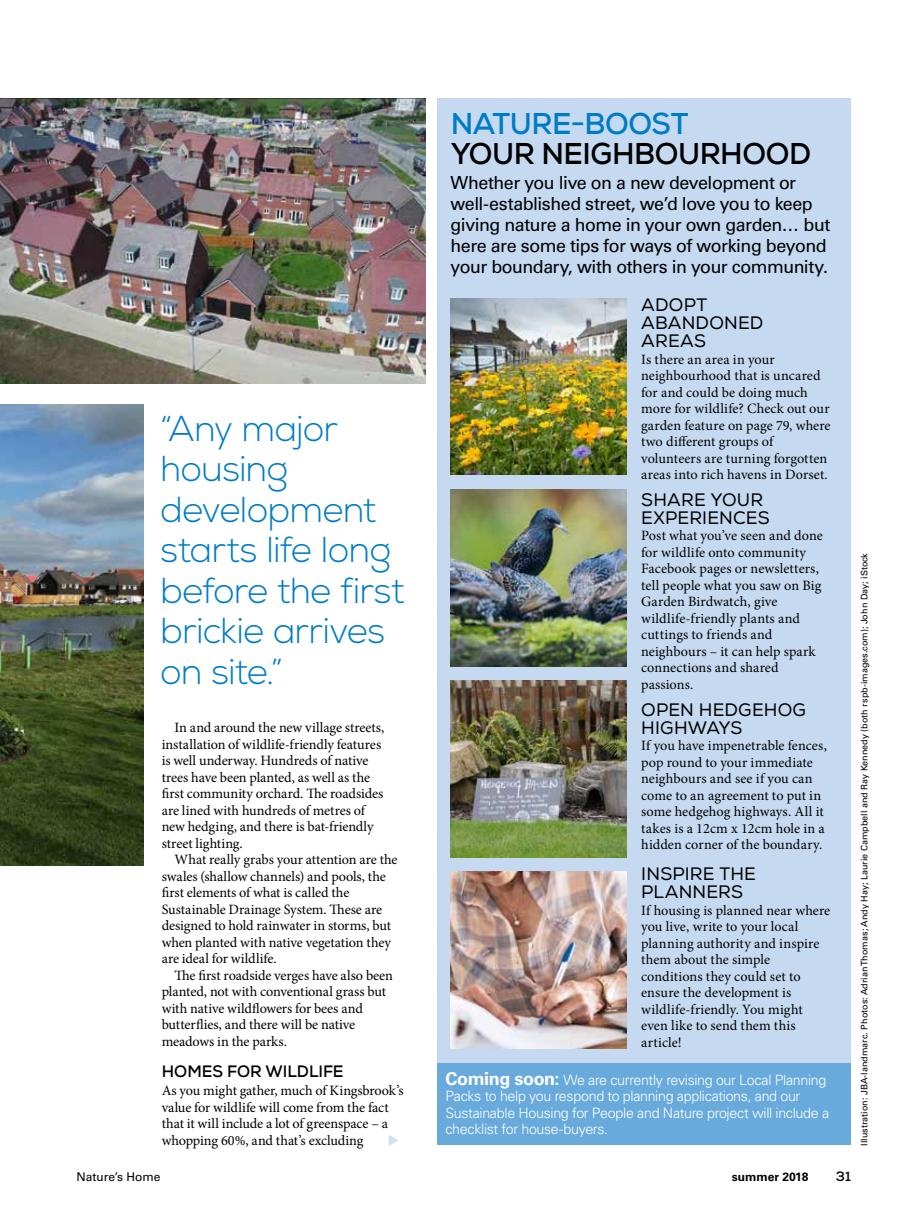
<style>
.page{position:relative;width:919px;height:1217px;background:#fff}
.page>*{position:absolute;margin:0;border:0;box-sizing:border-box;transform-origin:0 0}
.t1{font:300 36px/40.5px "Nexa";letter-spacing:-.025em;color:#007cc4}
.t2{font:700 30px "Nexa";letter-spacing:-.015em;color:#000}
.t3{font:700 30px "Nexa";letter-spacing:-.015em;color:#007cc4}
.t4{font:18px/21px "Univers LT Std";letter-spacing:-.03em;color:#000}
.t5{font:18px/18px "Nexa";letter-spacing:.01em;color:#000}
.t6{font:700 16.5px "Nexa";color:#000}
.t7{font:14.25px/16.5px "Minion Pro";color:#000}
.t8{font:300 14.25px/16.5px "Univers LT Std";letter-spacing:-.025em;color:#fff}
.t9{font:700 13.5px "Nexa";color:#000}
.t10{font:12px "Univers LT Std";color:#000}
.t11{font:700 12px "Univers LT Std";color:#000}
.t12{font:9px "Univers LT Std";color:#000}
.s1{font-weight:700;font-size:18px}
</style>
<div class="page">
<div style="left:437px;top:99px;width:413px;height:1045px;background:#c5daf1"></div>
<div style="left:437px;top:1062px;width:413px;height:82px;background:#68aadc"></div>
<img style="left:0;top:404px;width:143px;height:461px">
<svg style="left:389px;top:1135px;width:9px;height:10px"></svg>
<img style="left:450px;top:298px;width:177px;height:177px">
<img style="left:450px;top:489px;width:177px;height:177px">
<img style="left:450px;top:680px;width:177px;height:176px">
<img style="left:450px;top:871px;width:177px;height:176px">
<img style="left:0;top:99px;width:425px;height:284px">
<p class="t11" style="left:413px;top:109px;width:5px">.</p>
<h1 class="t1" style="left:160px;top:409px;width:246px">“Any major housing development starts life long before the first brickie arrives on site.”</h1>
<p class="t7" style="left:162px;top:719px;width:224px;text-indent:13px">In and around the new village streets, installation of wildlife-friendly features is well underway. Hundreds of native trees have been planted, as well as the first community orchard. The roadsides are lined with hundreds of metres of new hedging, and there is bat-friendly street lighting.</p>
<p class="t7" style="left:162px;top:851px;width:237px;text-indent:13px">What really grabs your attention are the swales (shallow channels) and pools, the first elements of what is called the Sustainable Drainage System. These are designed to hold rainwater in storms, but when planted with native vegetation they are ideal for wildlife.</p>
<p class="t7" style="left:162px;top:966px;width:233px;text-indent:13px">The first roadside verges have also been planted, not with conventional grass but with native wildflowers for bees and butterflies, and there will be native meadows in the parks.</p>
<p class="t6" style="left:162px;top:1060px;width:183px">HOMES FOR WILDLIFE</p>
<p class="t7" style="left:162px;top:1082px;width:244px">As you might gather, much of Kingsbrook’s value for wildlife will come from the fact that it will include a lot of greenspace – a whopping 60%, and that’s excluding</p>
<h2 class="t3" style="left:450px;top:104px;width:239px">NATURE-BOOST</h2>
<h2 class="t2" style="left:450px;top:134px;width:362px">YOUR NEIGHBOURHOOD</h2>
<p class="t4" style="left:450px;top:172px;width:381px">Whether you live on a new development or well-established street, we’d love you to keep giving nature a home in your own garden… but here are some tips for ways of working beyond your boundary, with others in your community.</p>
<p class="t5" style="left:641px;top:296px;width:124px">ADOPT<br>ABANDONED<br>AREAS</p>
<p class="t7" style="left:641px;top:351px;width:191px">Is there an area in your neighbourhood that is uncared for and could be doing much more for wildlife? Check out our garden feature on page 79, where two different groups of volunteers are turning forgotten areas into rich havens in Dorset.</p>
<p class="t5" style="left:641px;top:491px;width:130px">SHARE YOUR<br>EXPERIENCES</p>
<p class="t7" style="left:641px;top:527px;width:183px">Post what you’ve seen and done for wildlife onto community<br>Facebook pages or newsletters, tell people what you saw on Big<br>Garden Birdwatch, give wildlife-friendly plants and cuttings to friends and neighbours – it can help spark connections and shared passions.</p>
<p class="t5" style="left:641px;top:700px;width:166px">OPEN HEDGEHOG<br>HIGHWAYS</p>
<p class="t7" style="left:641px;top:737px;width:187px">If you have impenetrable fences, pop round to your immediate neighbours and see if you can come to an agreement to put in some hedgehog highways. All it takes is a 12cm x 12cm hole in a hidden corner of the boundary.</p>
<p class="t5" style="left:641px;top:865px;width:116px">INSPIRE THE<br>PLANNERS</p>
<p class="t7" style="left:641px;top:901px;width:191px">If housing is planned near where you live, write to your local planning authority and inspire them about the simple conditions they could set to ensure the development is wildlife-friendly. You might even like to send them this article!</p>
<p class="t8" style="left:445px;top:1071px;width:385px"><span class="s1">Coming soon:</span> We are currently revising our Local Planning Packs to help you respond to planning applications, and our Sustainable Housing for People and Nature project will include a checklist for house-buyers.</p>
<p class="t10" style="left:77px;top:1169px;width:85px">Nature’s Home</p>
<p class="t11" style="left:731px;top:1169px;width:78px">summer 2018</p>
<p class="t9" style="left:835px;top:1167px;width:16px">31</p>
<p class="t12" style="left:859px;top:1145px;width:593px;rotate:-90deg">Illustration: JBA-landmarc. Photos: Adrian Thomas; Andy Hay; Laurie Campbell and Ray Kennedy (both rspb-images.com); John Day; iStock</p>
</div>
